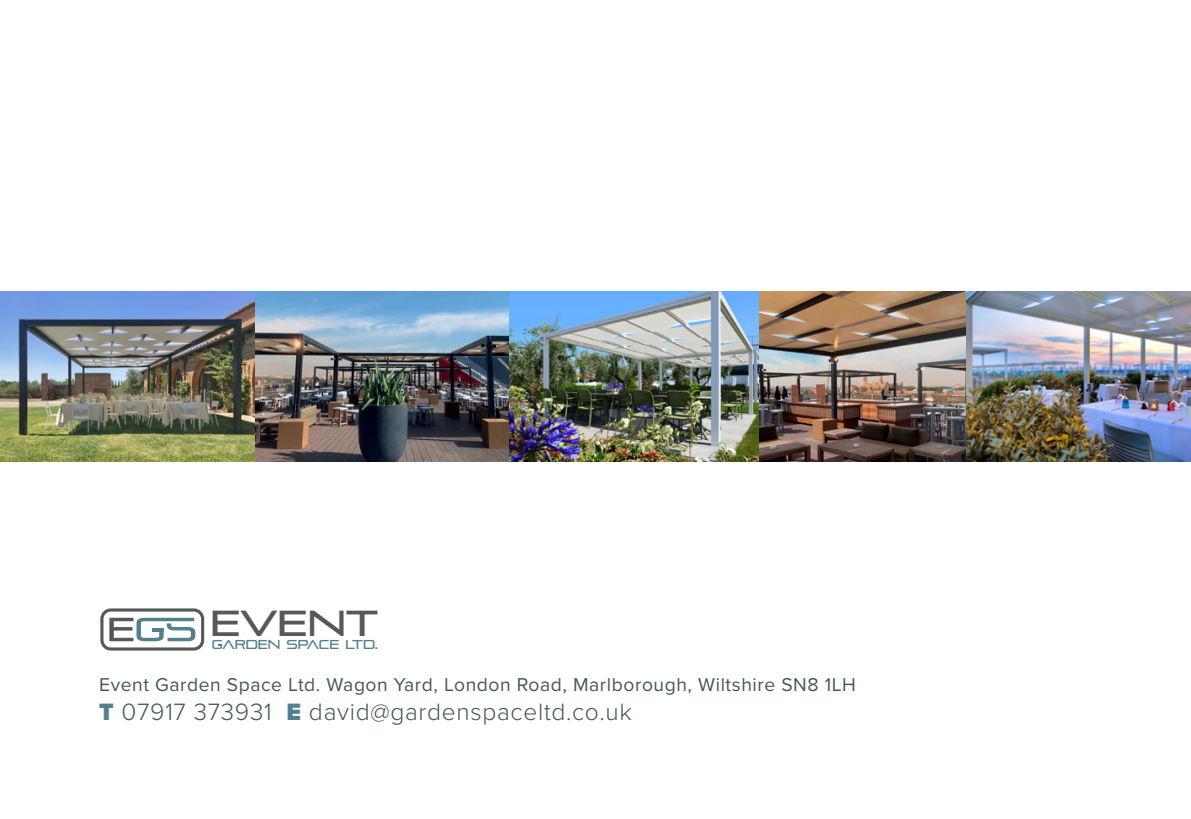
<style>
.page{position:relative;width:1191px;height:819px;background:#fff}
.page>*{position:absolute;margin:0;border:0;box-sizing:border-box;transform-origin:0 0}
.t1{font:35.88px "Pirulen Rg";color:#57585a}
.t2{font:300 24.5px "Proxima Nova";letter-spacing:.03em;color:#45555f}
.t3{font:19.25px "Proxima Nova";letter-spacing:.03em;color:#45555f}
.t4{font:12.78px "Pirulen Rg";color:#547f8e;scale:.92 1}
.s1{font-weight:900;color:#547f8e}
</style>
<div class="page">
<img style="left:763px;top:292px;width:428px;height:169px">
<img style="left:0;top:292px;width:763px;height:169px">
<div style="left:100px;top:608px;width:104px;height:42px;border:3px solid #57585a;border-radius:9px"></div>
<svg style="left:109px;top:617px;width:86px;height:24px"></svg>
<p class="t1" style="left:210px;top:601px;width:170px">EVENT</p>
<p class="t4" style="left:212px;top:636px;width:182px">GARDEN SPACE LTD.</p>
<p class="t3" style="left:99px;top:670px;width:758px">Event Garden Space Ltd. Wagon Yard, London Road, Marlborough, Wiltshire SN8 1LH</p>
<p class="t2" style="left:99px;top:693px;width:534px"><span class="s1">T</span> 07917 373931 <span class="s1">E</span> david@gardenspaceltd.co.uk</p>
</div>
